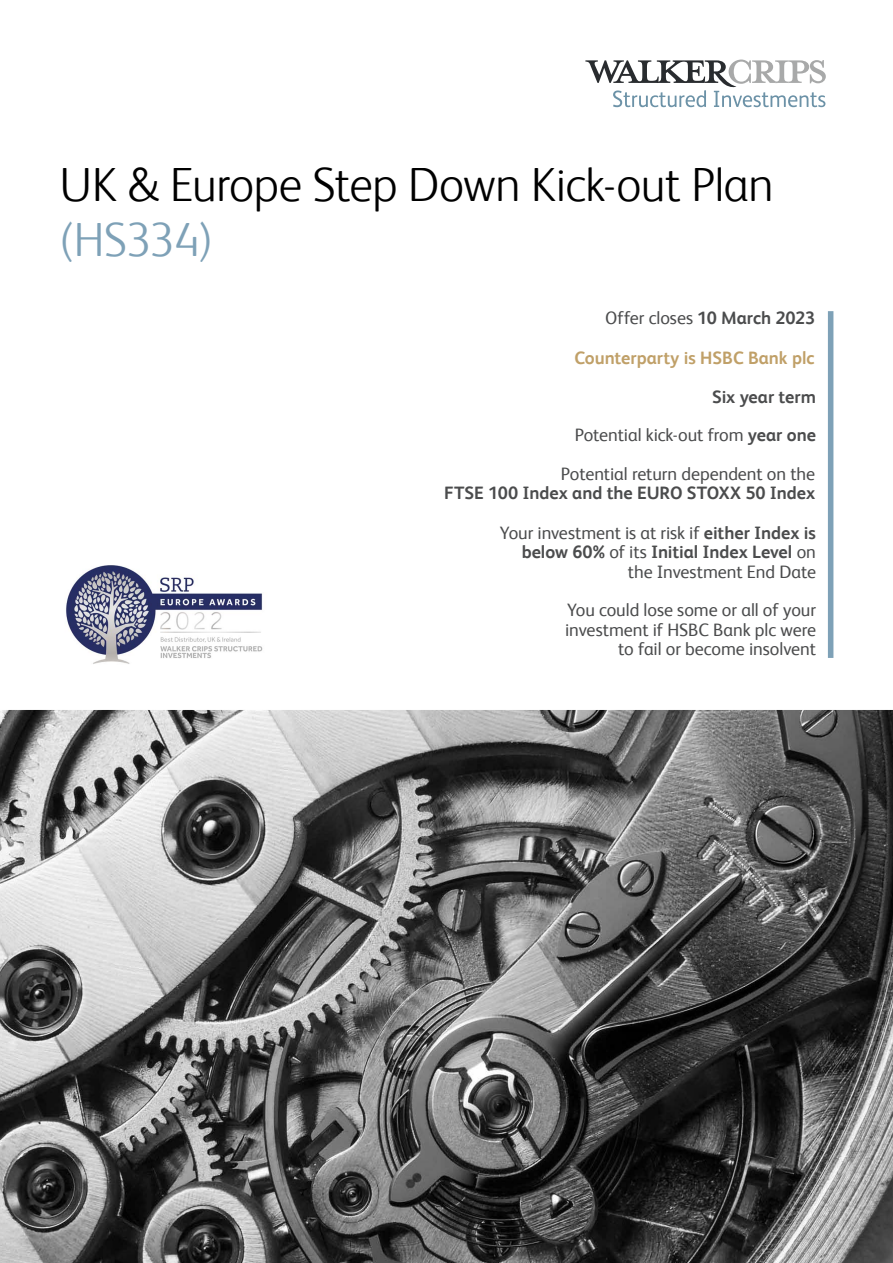
<style>
.page{position:relative;width:893px;height:1263px;background:#fff}
.page>*{position:absolute;margin:0;border:0;box-sizing:border-box;transform-origin:0 0}
.t1{font:300 48px "FS Albert";letter-spacing:-.01em;color:#000}
.t2{font:300 48px "FS Albert";letter-spacing:-.025em;color:#7ea1b7}
.Main_body_text{font:18px/19.5px "FS Albert";letter-spacing:-.005em;color:#4b4c4d;text-align:right}
.Main_body_text-2{font:700 18px/19.5px "FS Albert";letter-spacing:-.005em;color:#4b4c4d;text-align:right}
.Main_body_text-3{font:700 18px "FS Albert";color:#c0a068}
.s1{font-weight:700}
.s2{font-weight:400}
</style>
<div class="page">
<svg style="left:585px;top:60px;width:241px;height:47px"></svg>
<img style="left:0;top:710px;width:893px;height:553px">
<div style="left:828px;top:311px;width:5px;height:347px;background:#7ea1b7"></div>
<img style="left:66px;top:565px;width:197px;height:99px">
<p class="t1" style="left:60px;top:157px;width:716px">UK &amp; Europe Step Down Kick-out Plan</p>
<p class="t2" style="left:60px;top:212px;width:155px">(HS334)</p>
<p class="Main_body_text" style="left:605px;top:308px;width:212px">Offer closes <span class="s1">10 March 2023</span></p>
<p class="Main_body_text-3" style="left:574px;top:348px;width:242px">Counterparty is HSBC Bank plc</p>
<p class="Main_body_text-2" style="left:712px;top:387px;width:105px">Six year term</p>
<p class="Main_body_text" style="left:575px;top:425px;width:243px">Potential kick-out from <span class="s1">year one</span></p>
<p class="Main_body_text-2" style="left:444px;top:463px;width:373px"><span class="s2">Potential return dependent on the<br></span>FTSE 100 Index and the EURO STOXX 50 Index</p>
<p class="Main_body_text" style="left:500px;top:523px;width:318px">Your investment is at risk if <span class="s1">either Index is below 60%</span> of its <span class="s1">Initial Index Level</span> on the Investment End Date</p>
<p class="Main_body_text" style="left:565px;top:600px;width:252px">You could lose some or all of your investment if HSBC Bank plc were to fail or become insolvent</p>
</div>
